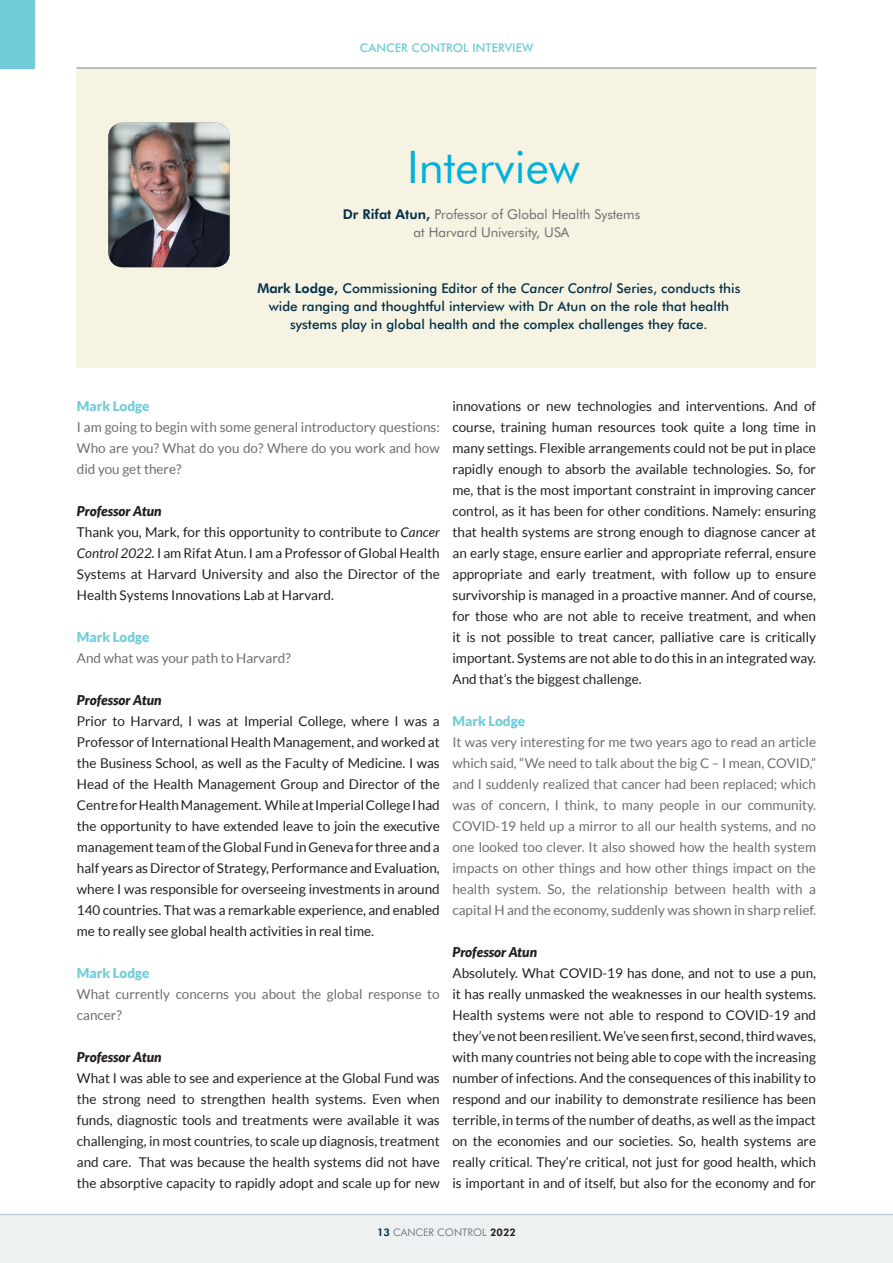
<style>
.page{position:relative;width:893px;height:1263px;background:#fff}
.page>*{position:absolute;margin:0;border:0;box-sizing:border-box;transform-origin:0 0}
.t1{font:45px "Futura BT";color:#00b1d9}
.t2{font:13.5px/21px "Lato";color:#231f20;text-align:justify}
.t3{font:13.5px/21px "Lato";color:#6c6d70;text-align:justify}
.t4{font:500 13.5px/18px "Futura BT";color:#04314b;text-align:center}
.t5{font:13.5px/18px "Futura BT";color:#6c6d70;text-align:center}
.t6{font:italic 900 13.5px "Lato";color:#231f20}
.t7{font:900 13.5px "Lato";color:#70ccd8}
.t8{font:500 12px "Futura BT";color:#70ccd8}
.t9{font:10.5px "Futura BT";color:#727f8a}
.s1{font-weight:800;color:#04314b}
.s2{font-weight:800}
.s3{font-style:italic}
.s4{font-weight:900;font-style:italic}
.s5{font-weight:800;color:#231f20}
</style>
<div class="page">
<div style="left:77px;top:69px;width:739px;height:299px;background:#f6f3e2"></div>
<img style="left:108px;top:123px;width:122px;height:144px">
<div style="left:0;top:1214px;width:893px;height:49px;background:#eef1f2"></div>
<div style="left:0;top:0;width:34px;height:69px;background:#70ccd8"></div>
<hr style="left:77px;top:67px;width:739px;height:2px;background:#9faab2">
<hr style="left:0;top:1214px;width:893px;height:1px;background:#c5ced3">
<p class="t8" style="left:360px;top:40px;width:175px">CANCER CONTROL INTERVIEW</p>
<h1 class="t1" style="left:407px;top:140px;width:174px">Interview</h1>
<p class="t5" style="left:343px;top:206px;width:299px"><span class="s1">Dr Rifat Atun,</span> Professor of Global Health Systems at Harvard University, USA</p>
<p class="t4" style="left:257px;top:279px;width:485px"><span class="s2">Mark Lodge,</span> Commissioning Editor of the <span class="s3">Cancer Control</span> Series, conducts this wide ranging and thoughtful interview with Dr Atun on the role that health systems play in global health and the complex challenges they face.</p>
<p class="t7" style="left:77px;top:398px;width:74px">Mark Lodge</p>
<p class="t3" style="left:77px;top:417px;width:364px">I am going to begin with some general introductory questions:<br>Who are you? What do you do? Where do you work and how did you get there?</p>
<p class="t2" style="left:77px;top:501px;width:364px;text-align:left"><span class="s4">Professor Atun<br></span>Thank you, Mark, for this opportunity to contribute to <span class="s3">Cancer Control 2022.</span> I am Rifat Atun. I am a Professor of Global Health Systems at Harvard University and also the Director of the Health Systems Innovations Lab at Harvard.</p>
<p class="t7" style="left:77px;top:629px;width:74px">Mark Lodge</p>
<p class="t3" style="left:77px;top:648px;width:215px">And what was your path to Harvard?</p>
<p class="t6" style="left:77px;top:692px;width:86px">Professor Atun</p>
<p class="t2" style="left:77px;top:711px;width:364px">Prior to Harvard, I was at Imperial College, where I was a Professor of International Health Management, and worked at the Business School, as well as the Faculty of Medicine. I was Head of the Health Management Group and Director of the Centre for Health Management. While at Imperial College I had the opportunity to have extended leave to join the executive management team of the Global Fund in Geneva for three and a half years as Director of Strategy, Performance and Evaluation, where I was responsible for overseeing investments in around 140 countries. That was a remarkable experience, and enabled me to really see global health activities in real time.</p>
<p class="t7" style="left:77px;top:965px;width:74px">Mark Lodge</p>
<p class="t3" style="left:77px;top:984px;width:364px">What currently concerns you about the global response to cancer?</p>
<p class="t6" style="left:77px;top:1049px;width:86px">Professor Atun</p>
<p class="t2" style="left:77px;top:1068px;width:364px">What I was able to see and experience at the Global Fund was the strong need to strengthen health systems. Even when funds, diagnostic tools and treatments were available it was challenging, in most countries, to scale up diagnosis, treatment and care. That was because the health systems did not have the absorptive capacity to rapidly adopt and scale up for new</p>
<p class="t2" style="left:452px;top:396px;width:365px">innovations or new technologies and interventions. And of course, training human resources took quite a long time in many settings. Flexible arrangements could not be put in place rapidly enough to absorb the available technologies. So, for me, that is the most important constraint in improving cancer control, as it has been for other conditions. Namely: ensuring that health systems are strong enough to diagnose cancer at an early stage, ensure earlier and appropriate referral, ensure appropriate and early treatment, with follow up to ensure survivorship is managed in a proactive manner. And of course, for those who are not able to receive treatment, and when it is not possible to treat cancer, palliative care is critically important. Systems are not able to do this in an integrated way.<br>And that’s the biggest challenge.</p>
<p class="t7" style="left:452px;top:713px;width:74px">Mark Lodge</p>
<p class="t3" style="left:452px;top:732px;width:365px">It was very interesting for me two years ago to read an article which said, “We need to talk about the big C – I mean, COVID,” and I suddenly realized that cancer had been replaced; which was of concern, I think, to many people in our community.<br>COVID-19 held up a mirror to all our health systems, and no one looked too clever. It also showed how the health system impacts on other things and how other things impact on the health system. So, the relationship between health with a capital H and the economy, suddenly was shown in sharp relief.</p>
<p class="t6" style="left:452px;top:944px;width:86px">Professor Atun</p>
<p class="t2" style="left:452px;top:963px;width:365px">Absolutely. What COVID-19 has done, and not to use a pun, it has really unmasked the weaknesses in our health systems.<br>Health systems were not able to respond to COVID-19 and they’ve not been resilient. We’ve seen first, second, third waves, with many countries not being able to cope with the increasing number of infections. And the consequences of this inability to respond and our inability to demonstrate resilience has been terrible, in terms of the number of deaths, as well as the impact on the economies and our societies. So, health systems are really critical. They’re critical, not just for good health, which is important in and of itself, but also for the economy and for</p>
<p class="t9" style="left:377px;top:1226px;width:140px"><span class="s1">13</span> CANCER CONTROL <span class="s5">2022</span></p>
</div>
